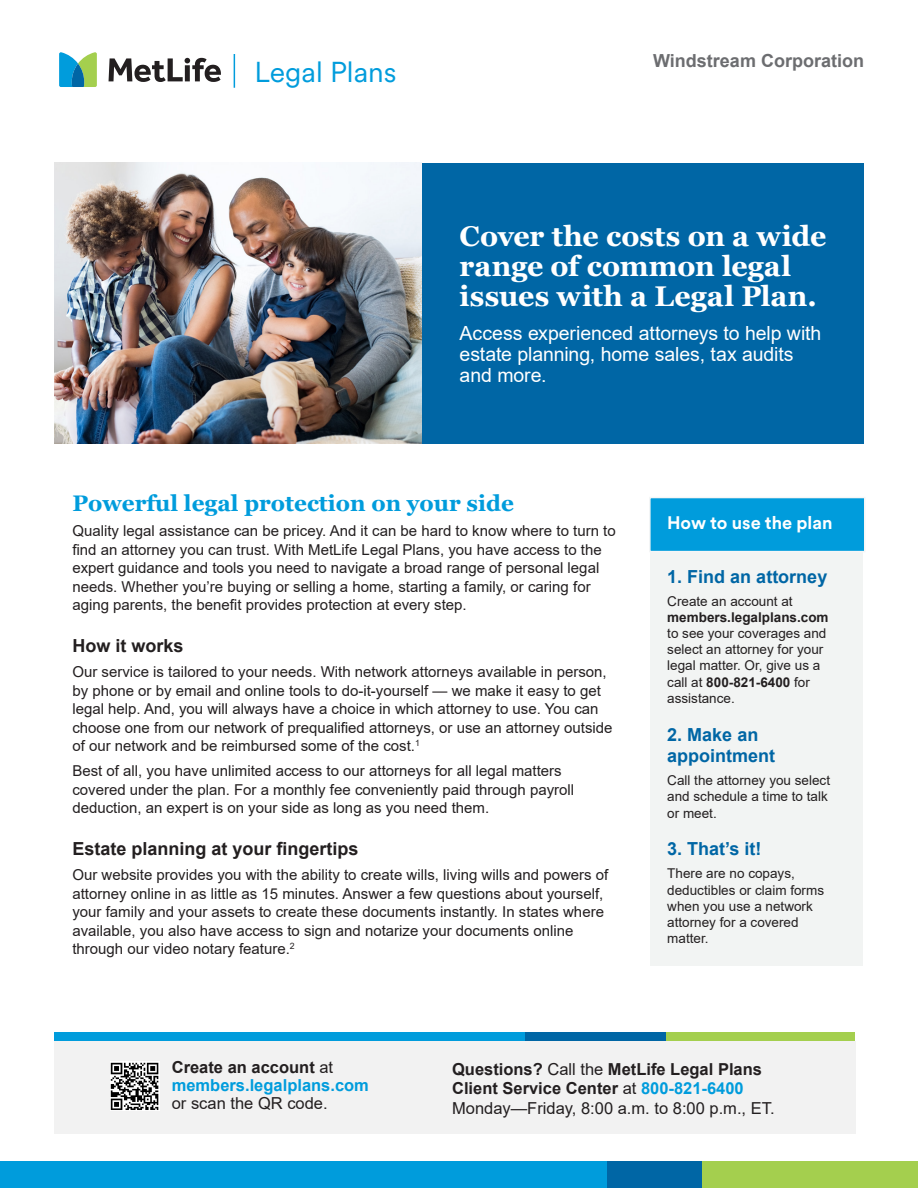
<style>
.page{position:relative;width:918px;height:1188px;background:#fff}
.page>*{position:absolute;margin:0;border:0;box-sizing:border-box;transform-origin:0 0}
.Headline{font:700 28.5px/30px "Georgia";color:#fff}
.NEW_EYEBROW{font:28.5px "Met Life Circular";color:#009cdc}
.t1{font:700 22.5px "Georgia";color:#009cdc}
.Headline-2{font:19.5px/21px "Arial";letter-spacing:-.005em;color:#fff}
.t2{font:700 18px/21.6px "Arial";color:#0066a5}
.t3{font:700 18px "Arial";color:#231f20}
.t4{font:700 18px "Arial";color:#6c6d70}
.t5{font:700 18px "Met Life Circular";color:#fff}
.t6{font:700 16.5px/19.5px "Arial";color:#231f20}
.t7{font:700 16.5px "Arial";color:#009cdc}
.t8{font:16.5px "Arial";color:#231f20}
.t9{font:15px/18.5px "Arial";color:#231f20}
.t10{font:13.5px/16.2px "Arial";color:#231f20}
.s1{font-weight:700}
.s2{font-weight:400}
.s3{color:#009cdc}
</style>
<div class="page">
<div style="left:0;top:1161px;width:608px;height:27px;background:#009cdc"></div>
<div style="left:608px;top:1161px;width:94px;height:27px;background:#0066a5"></div>
<div style="left:702px;top:1161px;width:216px;height:27px;background:#a4cf4e"></div>
<hr style="left:234px;top:54px;width:1px;height:34px;background:#009cdc">
<svg style="left:109px;top:58px;width:112px;height:24px"></svg>
<svg style="left:59px;top:52px;width:38px;height:35px"></svg>
<div style="left:666px;top:1032px;width:188px;height:12px;background:#a4cf4e"></div>
<div style="left:525px;top:1032px;width:141px;height:12px;background:#0066a5"></div>
<div style="left:54px;top:1032px;width:471px;height:12px;background:#009cdc"></div>
<div style="left:54px;top:1042px;width:801px;height:92px;background:#f2f2f2"></div>
<img style="left:111px;top:1062px;width:48px;height:49px">
<div style="left:417px;top:163px;width:447px;height:281px;background:#0066a5"></div>
<img style="left:54px;top:163px;width:368px;height:281px">
<div style="left:651px;top:543px;width:212px;height:422px;background:#f2f4f3"></div>
<div style="left:649px;top:497px;width:217px;height:55px;background:#009cdc;border:2px solid #f6f6f6"></div>
<p class="NEW_EYEBROW" style="left:255px;top:53px;width:144px">Legal Plans</p>
<p class="t4" style="left:653px;top:48px;width:212px">Windstream Corporation</p>
<p class="Headline" style="left:460px;top:221px;width:368px">Cover the costs on a wide range of common legal issues with a Legal Plan.</p>
<p class="Headline-2" style="left:460px;top:323px;width:363px">Access experienced attorneys to help with estate planning, home sales, tax audits and more.</p>
<p class="t1" style="left:72px;top:489px;width:443px">Powerful legal protection on your side</p>
<p class="t9" style="left:72px;top:522px;width:545px">Quality legal assistance can be pricey. And it can be hard to know where to turn to find an attorney you can trust. With MetLife Legal Plans, you have access to the expert guidance and tools you need to navigate a broad range of personal legal needs. Whether you’re buying or selling a home, starting a family, or caring for aging parents, the benefit provides protection at every step.</p>
<p class="t3" style="left:72px;top:633px;width:113px">How it works</p>
<p class="t9" style="left:72px;top:663px;width:542px">Our service is tailored to your needs. With network attorneys available in person, by phone or by email and online tools to do-it-yourself — we make it easy to get legal help. And, you will always have a choice in which attorney to use. You can choose one from our network of prequalified attorneys, or use an attorney outside of our network and be reimbursed some of the cost.<sup>1</sup></p>
<p class="t9" style="left:72px;top:762px;width:503px">Best of all, you have unlimited access to our attorneys for all legal matters covered under the plan. For a monthly fee conveniently paid through payroll deduction, an expert is on your side as long as you need them.</p>
<p class="t3" style="left:72px;top:836px;width:288px">Estate planning at your fingertips</p>
<p class="t9" style="left:72px;top:866px;width:538px">Our website provides you with the ability to create wills, living wills and powers of attorney online in as little as 15 minutes. Answer a few questions about yourself, your family and your assets to create these documents instantly. In states where available, you also have access to sign and notarize your documents online through our video notary feature.<sup>2</sup></p>
<p class="t5" style="left:667px;top:510px;width:167px">How to use the plan</p>
<p class="t2" style="left:667px;top:566px;width:162px">1. Find an attorney</p>
<p class="t10" style="left:667px;top:593px;width:163px">Create an account at <span class="s1">members.legalplans.com </span>to see your coverages and select an attorney for your legal matter. Or, give us a call at <span class="s1">800-821-6400</span> for assistance.</p>
<p class="t2" style="left:667px;top:724px;width:110px">2. Make an appointment</p>
<p class="t10" style="left:667px;top:772px;width:164px">Call the attorney you select and schedule a time to talk or meet.</p>
<p class="t2" style="left:667px;top:838px;width:96px">3. That’s it!</p>
<p class="t10" style="left:667px;top:865px;width:158px">There are no copays, deductibles or claim forms when you use a network attorney for a covered matter.</p>
<p class="t6" style="left:172px;top:1057px;width:163px">Create an account <span class="s2">at</span></p>
<p class="t7" style="left:172px;top:1073px;width:199px">members.legalplans.com</p>
<p class="t8" style="left:172px;top:1092px;width:157px">or scan the QR code.</p>
<p class="t6" style="left:452px;top:1059px;width:324px">Questions? <span class="s2">Call the</span> MetLife Legal Plans<br>Client Service Center <span class="s2">at</span> <span class="s3">800-821-6400<br></span><span class="s2">Monday—Friday, 8:00 a.m. to 8:00 p.m., ET.</span></p>
</div>
